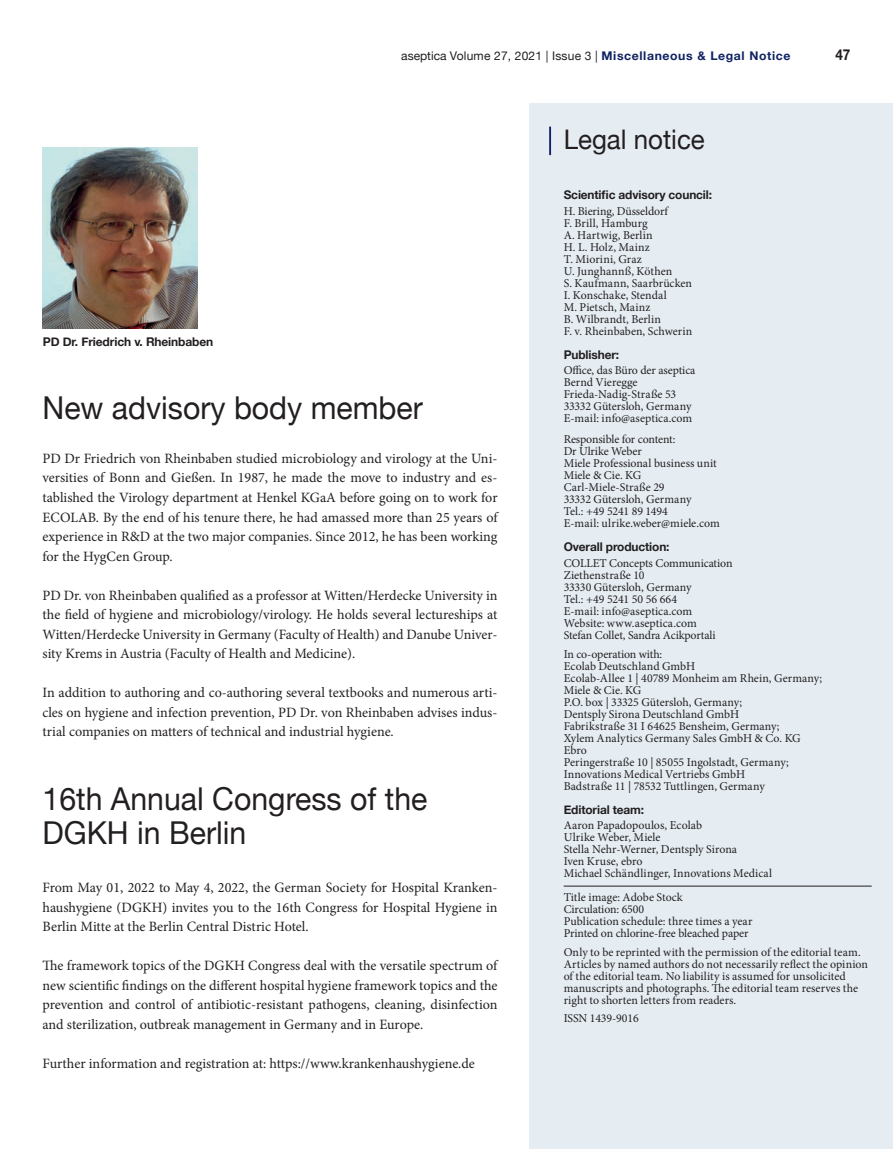
<style>
.page{position:relative;width:893px;height:1149px;background:#fff}
.page>*{position:absolute;margin:0;border:0;box-sizing:border-box;transform-origin:0 0}
.Headline{font:31.5px "Helvetica Neue";color:#231f20;scale:.96 1}
.t1{font:27px "Helvetica Neue";color:#231f20;scale:.96 1}
.t2{font:700 15px "Helvetica Neue";color:#231f20;scale:.9 1}
.Fließtext{font:14.25px/19.5px "Minion Pro";color:#231f20;text-align:justify}
.Impr_Fließtext{font:12px/12px "Minion Pro";color:#231f20}
.Impr_Fließ_fett{font:700 12px "Helvetica Neue";letter-spacing:-.01em;color:#231f20}
.t3{font:12px "Helvetica Neue";letter-spacing:.015em;color:#231f20}
.BU{font:700 12px "Helvetica Neue";letter-spacing:-.01em;color:#231f20}
.Impr_Fließ_Linie_obe{font:12px "Minion Pro";letter-spacing:-.005em;color:#231f20}
.s1{font-weight:700;color:#102262}
</style>
<div class="page">
<div style="left:529px;top:104px;width:364px;height:1044px;background:#e5edf3"></div>
<hr style="left:549px;top:126px;width:2px;height:29px;background:#102262">
<hr style="left:564px;top:885px;width:308px;height:1px;background:#231f20">
<img style="left:43px;top:147px;width:155px;height:182px">
<p class="t3" style="left:401px;top:47px;width:391px">aseptica Volume 27, 2021 | Issue 3 | <span class="s1">Miscellaneous &amp; Legal Notice</span></p>
<p class="t2" style="left:835px;top:43px;width:18px">47</p>
<p class="BU" style="left:43px;top:332px;width:172px">PD Dr. Friedrich v. Rheinbaben</p>
<p class="Headline" style="left:43px;top:385px;width:398px">New advisory body member</p>
<p class="Fließtext" style="left:43px;top:448px;width:457px">PD Dr Friedrich von Rheinbaben studied microbiology and virology at the Uni&shy;versities of Bonn and Gießen. In 1987, he made the move to industry and es&shy;tablished the Virology department at Henkel KGaA before going on to work for ECOLAB. By the end of his tenure there, he had amassed more than 25 years of experience in R&amp;D at the two major companies. Since 2012, he has been working for the HygCen Group.</p>
<p class="Fließtext" style="left:43px;top:585px;width:456px">PD Dr. von Rheinbaben qualified as a professor at Witten/Herdecke University in the field of hygiene and microbiology/virology. He holds several lectureships at Witten/Herdecke University in Germany (Faculty of Health) and Danube Univer&shy;sity Krems in Austria (Faculty of Health and Medicine).</p>
<p class="Fließtext" style="left:43px;top:682px;width:456px">In addition to authoring and co-authoring several textbooks and numerous arti&shy;cles on hygiene and infection prevention, PD Dr. von Rheinbaben advises indus&shy;trial companies on matters of technical and industrial hygiene.</p>
<p class="Headline" style="left:43px;top:775px;width:402px">16th Annual Congress of the</p>
<p class="Headline" style="left:43px;top:810px;width:214px">DGKH in Berlin</p>
<p class="Fließtext" style="left:43px;top:877px;width:457px">From May 01, 2022 to May 4, 2022, the German Society for Hospital Kranken&shy;haushygiene (DGKH) invites you to the 16th Congress for Hospital Hygiene in Berlin Mitte at the Berlin Central Distric Hotel.</p>
<p class="Fließtext" style="left:43px;top:955px;width:456px">The framework topics of the DGKH Congress deal with the versatile spectrum of new scientific findings on the different hospital hygiene framework topics and the prevention and control of antibiotic-resistant pathogens, cleaning, disinfection and sterilization, outbreak management in Germany and in Europe.</p>
<p class="Fließtext" style="left:43px;top:1053px;width:434px">Further information and registration at: https://www.krankenhaushygiene.de</p>
<p class="t1" style="left:564px;top:120px;width:149px">Legal notice</p>
<p class="Impr_Fließ_fett" style="left:564px;top:185px;width:150px">Scientific advisory council:</p>
<p class="Impr_Fließtext" style="left:564px;top:205px;width:106px">H. Biering, Düsseldorf</p>
<p class="Impr_Fließtext" style="left:564px;top:217px;width:86px">F. Brill, Hamburg</p>
<p class="Impr_Fließtext" style="left:564px;top:229px;width:90px">A. Hartwig, Berlin</p>
<p class="Impr_Fließtext" style="left:564px;top:241px;width:88px">H. L. Holz, Mainz</p>
<p class="Impr_Fließtext" style="left:564px;top:253px;width:80px">T. Miorini, Graz</p>
<p class="Impr_Fließtext" style="left:564px;top:265px;width:110px">U. Junghannß, Köthen</p>
<p class="Impr_Fließtext" style="left:564px;top:277px;width:130px">S. Kaufmann, Saarbrücken</p>
<p class="Impr_Fließtext" style="left:564px;top:289px;width:104px">I. Konschake, Stendal</p>
<p class="Impr_Fließtext" style="left:564px;top:301px;width:88px">M. Pietsch, Mainz</p>
<p class="Impr_Fließtext" style="left:564px;top:313px;width:99px">B. Wilbrandt, Berlin</p>
<p class="Impr_Fließtext" style="left:564px;top:325px;width:130px">F. v. Rheinbaben, Schwerin</p>
<p class="Impr_Fließ_fett" style="left:564px;top:345px;width:57px">Publisher:</p>
<p class="Impr_Fließtext" style="left:564px;top:364px;width:133px">Office, das Büro der aseptica</p>
<p class="Impr_Fließtext" style="left:564px;top:376px;width:75px">Bernd Vieregge</p>
<p class="Impr_Fließtext" style="left:564px;top:388px;width:114px">Frieda-Nadig-Straße 53</p>
<p class="Impr_Fließtext" style="left:564px;top:400px;width:129px">33332 Gütersloh, Germany</p>
<p class="Impr_Fließtext" style="left:564px;top:412px;width:130px">E-mail: info@aseptica.com</p>
<p class="Impr_Fließtext" style="left:564px;top:433px;width:113px">Responsible for content:</p>
<p class="Impr_Fließtext" style="left:564px;top:445px;width:80px">Dr Ulrike Weber</p>
<p class="Impr_Fließtext" style="left:564px;top:457px;width:155px">Miele Professional business unit</p>
<p class="Impr_Fließtext" style="left:564px;top:469px;width:79px">Miele &amp; Cie. KG</p>
<p class="Impr_Fließtext" style="left:564px;top:481px;width:102px">Carl-Miele-Straße 29</p>
<p class="Impr_Fließtext" style="left:564px;top:493px;width:129px">33332 Gütersloh, Germany</p>
<p class="Impr_Fließtext" style="left:564px;top:505px;width:106px">Tel.: +49 5241 89 1494</p>
<p class="Impr_Fließtext" style="left:564px;top:517px;width:158px">E-mail: ulrike.weber@miele.com</p>
<p class="Impr_Fließ_fett" style="left:564px;top:537px;width:107px">Overall production:</p>
<p class="Impr_Fließtext" style="left:564px;top:557px;width:170px">COLLET Concepts Communication</p>
<p class="Impr_Fließtext" style="left:564px;top:569px;width:82px">Ziethenstraße 10</p>
<p class="Impr_Fließtext" style="left:564px;top:581px;width:130px">33330 Gütersloh, Germany</p>
<p class="Impr_Fließtext" style="left:564px;top:593px;width:115px">Tel.: +49 5241 50 56 664</p>
<p class="Impr_Fließtext" style="left:564px;top:605px;width:130px">E-mail: info@aseptica.com</p>
<p class="Impr_Fließtext" style="left:564px;top:617px;width:135px">Website: www.aseptica.com</p>
<p class="Impr_Fließtext" style="left:564px;top:629px;width:153px">Stefan Collet, Sandra Acikportali</p>
<p class="Impr_Fließtext" style="left:564px;top:647px;width:100px">In co-operation with:</p>
<p class="Impr_Fließtext" style="left:564px;top:659px;width:133px">Ecolab Deutschland GmbH</p>
<p class="Impr_Fließtext" style="left:564px;top:671px;width:260px">Ecolab-Allee 1 | 40789 Monheim am Rhein, Germany;</p>
<p class="Impr_Fließtext" style="left:564px;top:683px;width:79px">Miele &amp; Cie. KG</p>
<p class="Impr_Fließtext" style="left:564px;top:695px;width:180px">P.O. box | 33325 Gütersloh, Germany;</p>
<p class="Impr_Fließtext" style="left:564px;top:707px;width:177px">Dentsply Sirona Deutschland GmbH</p>
<p class="Impr_Fließtext" style="left:564px;top:719px;width:217px">Fabrikstraße 31 I 64625 Bensheim, Germany;</p>
<p class="Impr_Fließtext" style="left:564px;top:731px;width:238px">Xylem Analytics Germany Sales GmbH &amp; Co. KG</p>
<p class="Impr_Fließtext" style="left:564px;top:743px;width:25px">Ebro</p>
<p class="Impr_Fließtext" style="left:564px;top:755px;width:226px">Peringerstraße 10 | 85055 Ingolstadt, Germany;</p>
<p class="Impr_Fließtext" style="left:564px;top:767px;width:183px">Innovations Medical Vertriebs GmbH</p>
<p class="Impr_Fließtext" style="left:564px;top:779px;width:203px">Badstraße 11 | 78532 Tuttlingen, Germany</p>
<p class="Impr_Fließ_fett" style="left:564px;top:799px;width:82px">Editorial team:</p>
<p class="Impr_Fließtext" style="left:564px;top:819px;width:140px">Aaron Papadopoulos, Ecolab</p>
<p class="Impr_Fließtext" style="left:564px;top:831px;width:98px">Ulrike Weber, Miele</p>
<p class="Impr_Fließtext" style="left:564px;top:843px;width:175px">Stella Nehr-Werner, Dentsply Sirona</p>
<p class="Impr_Fließtext" style="left:564px;top:855px;width:80px">Iven Kruse, ebro</p>
<p class="Impr_Fließtext" style="left:564px;top:867px;width:210px">Michael Schändlinger, Innovations Medical</p>
<p class="Impr_Fließ_Linie_obe" style="left:564px;top:889px;width:121px">Title image: Adobe Stock</p>
<p class="Impr_Fließtext" style="left:564px;top:903px;width:82px">Circulation: 6500</p>
<p class="Impr_Fließtext" style="left:564px;top:915px;width:190px">Publication schedule: three times a year</p>
<p class="Impr_Fließtext" style="left:564px;top:927px;width:186px">Printed on chlorine-free bleached paper</p>
<p class="Impr_Fließtext" style="left:564px;top:945px;width:306px">Only to be reprinted with the permission of the editorial team.<br>Articles by named authors do not necessarily reflect the opinion of the editorial team. No liability is assumed for unsolicited manuscripts and photographs. The editorial team reserves the right to shorten letters from readers.</p>
<p class="Impr_Fließtext" style="left:564px;top:1012px;width:76px">ISSN 1439-9016</p>
<p class="t1" style="left:564px;top:120px;width:136px">Impressum</p>
</div>
